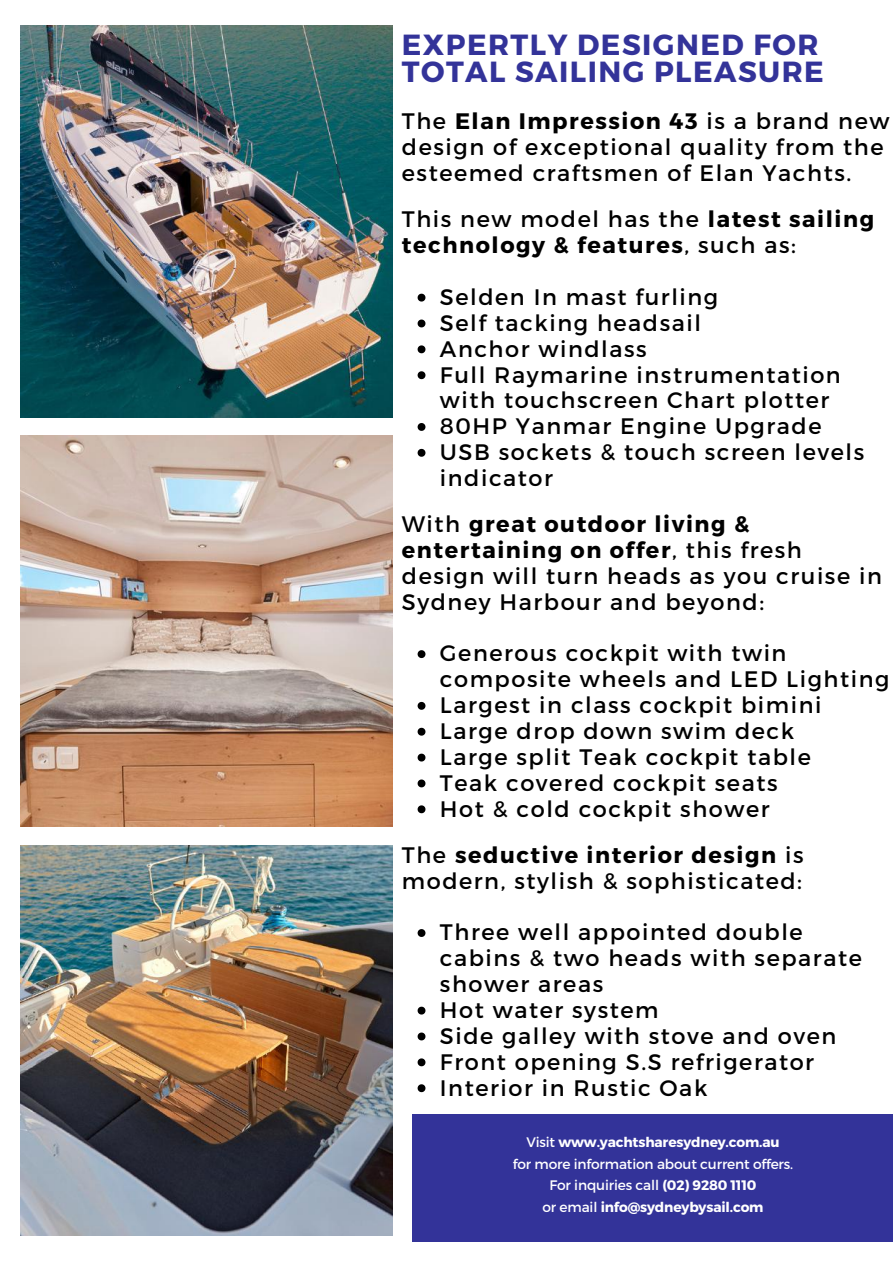
<style>
.page{position:relative;width:893px;height:1264px;background:#fff}
.page>*{position:absolute;margin:0;border:0;box-sizing:border-box;transform-origin:0 0}
.t1{font:700 29.1px/27.6px "Montserrat";letter-spacing:.05em;color:#339}
.t2{font:22.35px/25.8px "Montserrat";letter-spacing:.07em;color:#000}
.t3{font:700 22.35px/25.8px "Montserrat";letter-spacing:.07em;color:#000}
.t4{font:13.8px/21.6px "Montserrat";letter-spacing:-.01em;color:#fff;text-align:center}
.s1{font-weight:700}
.s2{font-weight:400}
</style>
<div class="page">
<div style="left:412px;top:1114px;width:480px;height:127px;background:#339"></div>
<img style="left:20px;top:26px;width:372px;height:391px">
<img style="left:20px;top:845px;width:372px;height:390px">
<img style="left:20px;top:435px;width:372px;height:391px">
<svg style="left:417px;top:294px;width:8px;height:7px"></svg>
<svg style="left:417px;top:319px;width:8px;height:8px"></svg>
<svg style="left:417px;top:345px;width:8px;height:8px"></svg>
<svg style="left:417px;top:371px;width:8px;height:8px"></svg>
<svg style="left:417px;top:423px;width:8px;height:8px"></svg>
<svg style="left:417px;top:449px;width:8px;height:8px"></svg>
<svg style="left:417px;top:650px;width:8px;height:8px"></svg>
<svg style="left:417px;top:702px;width:8px;height:7px"></svg>
<svg style="left:417px;top:727px;width:8px;height:8px"></svg>
<svg style="left:417px;top:753px;width:8px;height:8px"></svg>
<svg style="left:417px;top:779px;width:8px;height:8px"></svg>
<svg style="left:417px;top:805px;width:8px;height:8px"></svg>
<svg style="left:417px;top:929px;width:8px;height:8px"></svg>
<svg style="left:417px;top:1006px;width:8px;height:8px"></svg>
<svg style="left:417px;top:1032px;width:8px;height:8px"></svg>
<svg style="left:417px;top:1058px;width:8px;height:8px"></svg>
<svg style="left:417px;top:1084px;width:8px;height:8px"></svg>
<h1 class="t1" style="left:402px;top:29px;width:423px">EXPERTLY DESIGNED FOR<br>TOTAL SAILING PLEASURE</h1>
<p class="t2" style="left:402px;top:107px;width:489px">The <span class="s1">Elan Impression 43</span> is a brand new design of exceptional quality from the esteemed craftsmen of Elan Yachts.</p>
<p class="t3" style="left:402px;top:205px;width:474px"><span class="s2">This new model has the</span> latest sailing technology &amp; features<span class="s2">, such as:</span></p>
<p class="t2" style="left:440px;top:283px;width:426px">Selden In mast furling<br>Self tacking headsail<br>Anchor windlass<br>Full Raymarine instrumentation with touchscreen Chart plotter<br>80HP Yanmar Engine Upgrade<br>USB sockets &amp; touch screen levels indicator</p>
<p class="t2" style="left:402px;top:510px;width:481px">With <span class="s1">great outdoor living &amp; entertaining on offer</span>, this fresh design will turn heads as you cruise in<br>Sydney Harbour and beyond:</p>
<p class="t2" style="left:440px;top:639px;width:451px">Generous cockpit with twin composite wheels and LED Lighting<br>Largest in class cockpit bimini<br>Large drop down swim deck<br>Large split Teak cockpit table<br>Teak covered cockpit seats<br>Hot &amp; cold cockpit shower</p>
<p class="t2" style="left:402px;top:840px;width:403px">The <span class="s1">seductive interior design</span> is modern, stylish &amp; sophisticated:</p>
<p class="t2" style="left:440px;top:918px;width:423px">Three well appointed double cabins &amp; two heads with separate shower areas<br>Hot water system<br>Side galley with stove and oven<br>Front opening S.S refrigerator<br>Interior in Rustic Oak</p>
<p class="t4" style="left:512px;top:1130px;width:282px">Visit <span class="s1">www.yachtsharesydney.com.au<br></span>for more information about current offers.<br>For inquiries call <span class="s1">(02) 9280 1110<br></span>or email <span class="s1">info@sydneybysail.com</span></p>
</div>
